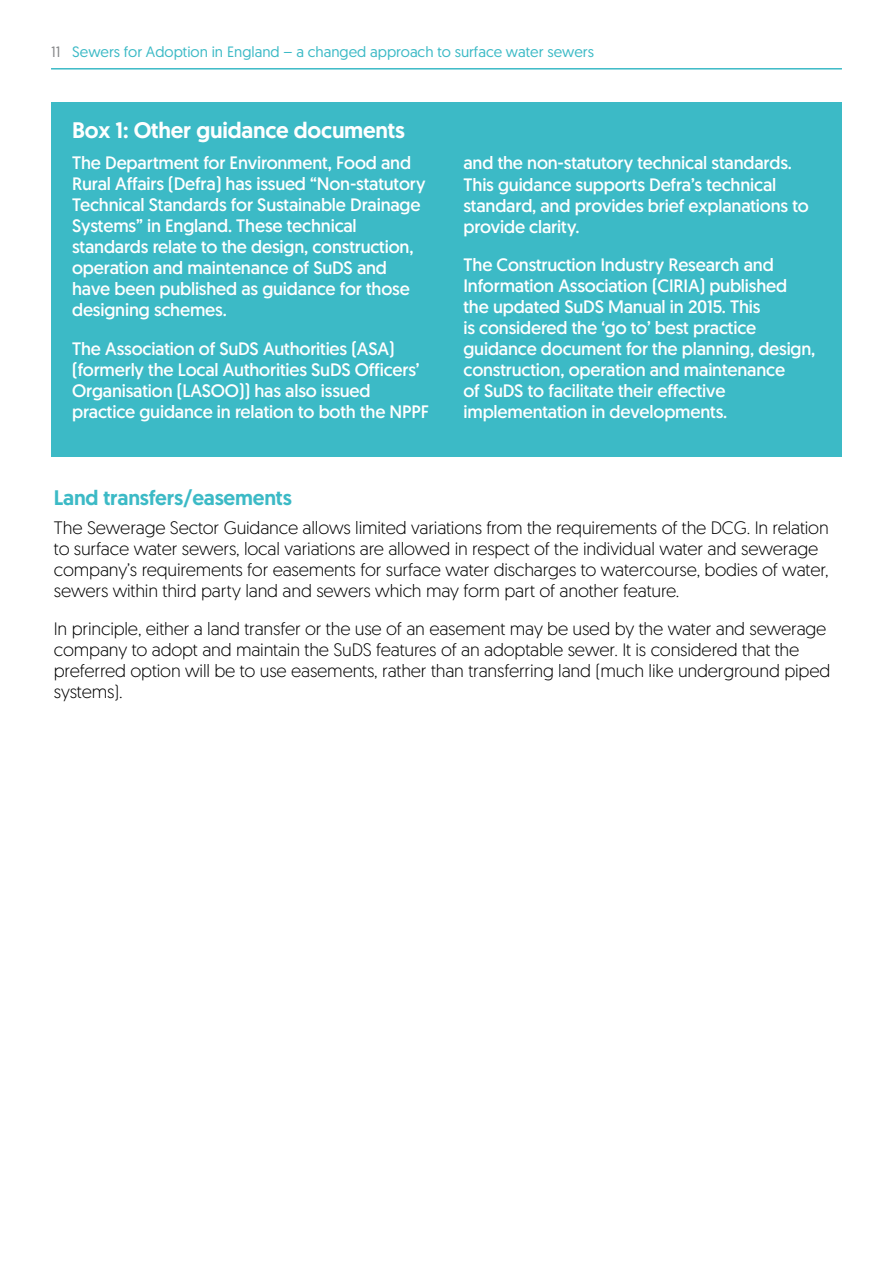
<style>
.page{position:relative;width:893px;height:1263px;background:#fff}
.page>*{position:absolute;margin:0;border:0;box-sizing:border-box;transform-origin:0 0}
.t1{font:500 22.5px "Geomanist";letter-spacing:-.01em;color:#fff}
.t2{font:500 21px "Geomanist";letter-spacing:-.01em;color:#3cbac6}
.t3{font:18px/21px "Geomanist";letter-spacing:-.01em;color:#fff}
.t4{font:300 18px/21px "Geomanist";letter-spacing:-.01em;color:#000}
.t5{font:15px "Geomanist";color:#3cbac6}
.s1{color:#868789}
</style>
<div class="page">
<hr style="left:51px;top:68px;width:791px;height:2px;background:#3cbac6">
<div style="left:51px;top:102px;width:791px;height:354px;background:#3cbac6"></div>
<p class="t5" style="left:51px;top:42px;width:544px"><span class="s1">11</span> Sewers for Adoption in England – a changed approach to surface water sewers</p>
<p class="t1" style="left:72px;top:115px;width:334px">Box 1: Other guidance documents</p>
<p class="t3" style="left:72px;top:152px;width:355px">The Department for Environment, Food and Rural Affairs (Defra) has issued “Non-statutory Technical Standards for Sustainable Drainage Systems” in England. These technical standards relate to the design, construction, operation and maintenance of SuDS and have been published as guidance for those designing schemes.</p>
<p class="t3" style="left:72px;top:337px;width:359px">The Association of SuDS Authorities (ASA) (formerly the Local Authorities SuDS Officers’ Organisation (LASOO)) has also issued practice guidance in relation to both the NPPF</p>
<p class="t3" style="left:463px;top:152px;width:347px">and the non-statutory technical standards.<br>This guidance supports Defra’s technical standard, and provides brief explanations to provide clarity.</p>
<p class="t3" style="left:463px;top:253px;width:353px">The Construction Industry Research and Information Association (CIRIA) published the updated SuDS Manual in 2015. This<br>is considered the ‘go to’ best practice guidance document for the planning, design, construction, operation and maintenance<br>of SuDS to facilitate their effective implementation in developments.</p>
<p class="t2" style="left:54px;top:483px;width:239px">Land transfers/easements</p>
<p class="t4" style="left:54px;top:517px;width:776px">The Sewerage Sector Guidance allows limited variations from the requirements of the DCG. In relation to surface water sewers, local variations are allowed in respect of the individual water and sewerage company’s requirements for easements for surface water discharges to watercourse, bodies of water, sewers within third party land and sewers which may form part of another feature.</p>
<p class="t4" style="left:54px;top:618px;width:778px">In principle, either a land transfer or the use of an easement may be used by the water and sewerage company to adopt and maintain the SuDS features of an adoptable sewer. It is considered that the preferred option will be to use easements, rather than transferring land (much like underground piped systems).</p>
</div>
